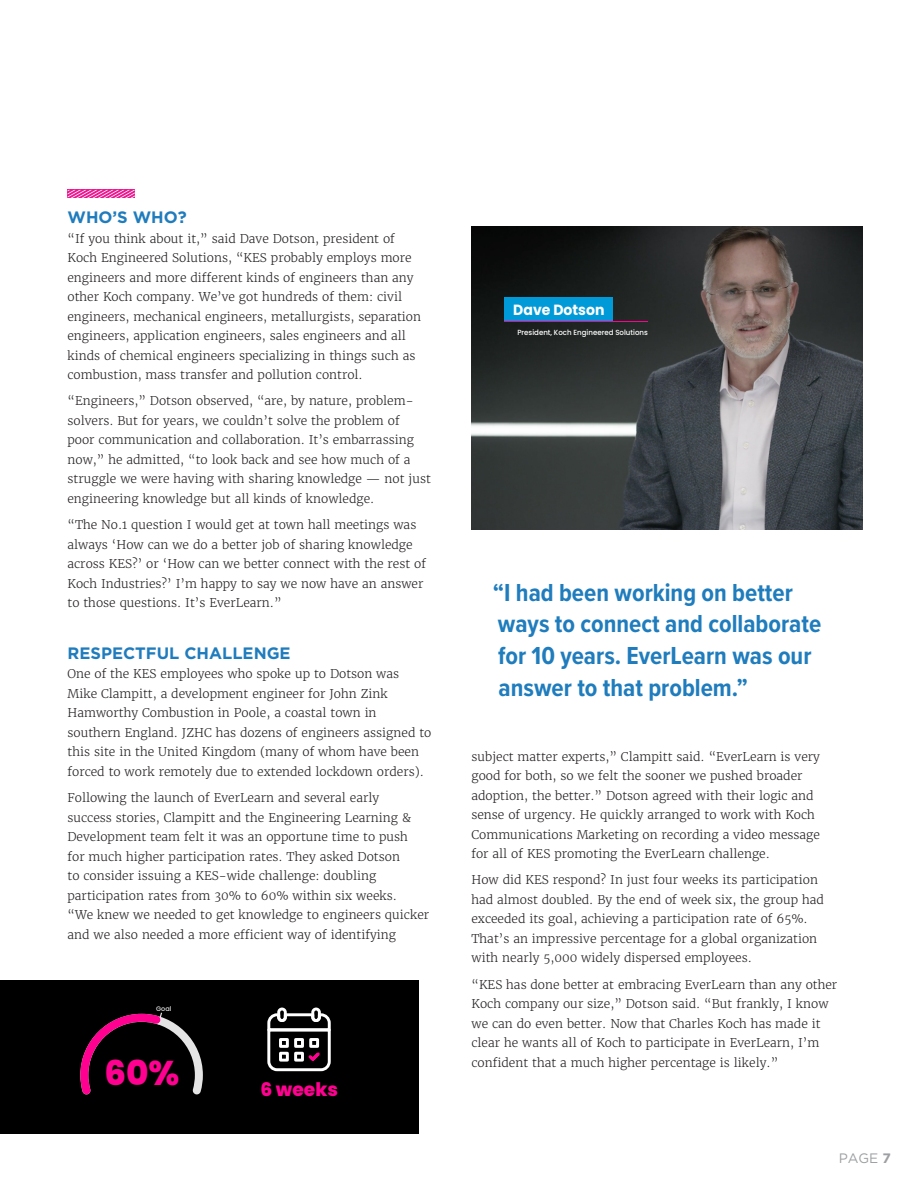
<style>
.page{position:relative;width:918px;height:1188px;background:#fff}
.page>*{position:absolute;margin:0;border:0;box-sizing:border-box;transform-origin:0 0}
.t1{font:800 34.2px "Poppins";color:#ff0091}
.t2{font:700 25.5px/31.8px "Proxima Nova Cond";color:#1f7cbd}
.t3{font:800 18.75px "Poppins";color:#ff0091}
.All_Body_Copy{font:700 16.5px "Gotham";color:#1f7cbd}
.t4{font:700 14.7px "Poppins";color:#fff;scale:.95 1}
.t5{font:13.65px "Gotham";color:#9d9fa2}
.All_Body_Copy-2{font:300 12px/19.5px "Merriweather";color:#231f20}
.t6{font:500 7.35px "Poppins";color:#fff;scale:.95 1}
.t7{font:500 6.6px "Poppins";color:#e4e4e4}
.s1{font-weight:700}
</style>
<div class="page">
<img style="left:471px;top:227px;width:391px;height:302px">
<div style="left:504px;top:298px;width:108px;height:24px;background:#009ad9"></div>
<hr style="left:504px;top:321px;width:144px;height:1px;background:#ff0091">
<div style="left:0;top:980px;width:418px;height:154px;background:#000"></div>
<svg style="left:80px;top:1013px;width:123px;height:82px"></svg>
<div style="left:277px;top:1008px;width:10px;height:14px;border:3px solid #fff;border-radius:3px"></div>
<div style="left:311px;top:1008px;width:10px;height:14px;border:3px solid #fff;border-radius:3px"></div>
<svg style="left:267px;top:1012px;width:64px;height:60px"></svg>
<svg style="left:68px;top:190px;width:67px;height:8px"></svg>
<p class="All_Body_Copy" style="left:68px;top:208px;width:121px">WHO’S WHO?</p>
<p class="All_Body_Copy-2" style="left:68px;top:229px;width:355px">“If you think about it,” said Dave Dotson, president of Koch Engineered Solutions, “KES probably employs more engineers and more different kinds of engineers than any other Koch company. We’ve got hundreds of them: civil engineers, mechanical engineers, metallurgists, separation engineers, application engineers, sales engineers and all kinds of chemical engineers specializing in things such as combustion, mass transfer and pollution control.</p>
<p class="All_Body_Copy-2" style="left:68px;top:391px;width:365px">“Engineers,” Dotson observed, “are, by nature, problem&shy;solvers. But for years, we couldn’t solve the problem of<br>poor communication and collaboration. It’s embarrassing now,” he admitted, “to look back and see how much of a struggle we were having with sharing knowledge — not just engineering knowledge but all kinds of knowledge.</p>
<p class="All_Body_Copy-2" style="left:68px;top:515px;width:360px">“The No.1 question I would get at town hall meetings was always ‘How can we do a better job of sharing knowledge across KES?’ or ‘How can we better connect with the rest of Koch Industries?’ I’m happy to say we now have an answer to those questions. It’s EverLearn.”</p>
<p class="All_Body_Copy" style="left:68px;top:644px;width:225px">RESPECTFUL CHALLENGE</p>
<p class="All_Body_Copy-2" style="left:68px;top:664px;width:365px">One of the KES employees who spoke up to Dotson was Mike Clampitt, a development engineer for John Zink Hamworthy Combustion in Poole, a coastal town in southern England. JZHC has dozens of engineers assigned to this site in the United Kingdom (many of whom have been forced to work remotely due to extended lockdown orders).</p>
<p class="All_Body_Copy-2" style="left:68px;top:788px;width:363px">Following the launch of EverLearn and several early<br>success stories, Clampitt and the Engineering Learning &amp; Development team felt it was an opportune time to push<br>for much higher participation rates. They asked Dotson<br>to consider issuing a KES-wide challenge: doubling participation rates from 30% to 60% within six weeks.<br>“We knew we needed to get knowledge to engineers quicker and we also needed a more efficient way of identifying</p>
<p class="t7" style="left:156px;top:1004px;width:17px">Goal</p>
<p class="t1" style="left:104px;top:1053px;width:77px">60%</p>
<p class="t3" style="left:260px;top:1079px;width:79px">6 weeks</p>
<p class="t4" style="left:513px;top:302px;width:97px">Dave Dotson</p>
<p class="t6" style="left:517px;top:328px;width:139px">President, Koch Engineered Solutions</p>
<p class="t2" style="left:493px;top:576px;width:330px">“I had been working on better ways to connect and collaborate for 10 years. EverLearn was our answer to that problem.”</p>
<p class="All_Body_Copy-2" style="left:471px;top:746px;width:350px">subject matter experts,” Clampitt said. “EverLearn is very good for both, so we felt the sooner we pushed broader adoption, the better.” Dotson agreed with their logic and sense of urgency. He quickly arranged to work with Koch Communications Marketing on recording a video message for all of KES promoting the EverLearn challenge.</p>
<p class="All_Body_Copy-2" style="left:471px;top:870px;width:354px">How did KES respond? In just four weeks its participation had almost doubled. By the end of week six, the group had exceeded its goal, achieving a participation rate of 65%.<br>That’s an impressive percentage for a global organization with nearly 5,000 widely dispersed employees.</p>
<p class="All_Body_Copy-2" style="left:471px;top:974px;width:367px">“KES has done better at embracing EverLearn than any other Koch company our size,” Dotson said. “But frankly, I know we can do even better. Now that Charles Koch has made it clear he wants all of Koch to participate in EverLearn, I’m confident that a much higher percentage is likely.”</p>
<p class="t5" style="left:839px;top:1150px;width:54px">PAGE <span class="s1">7</span></p>
</div>
